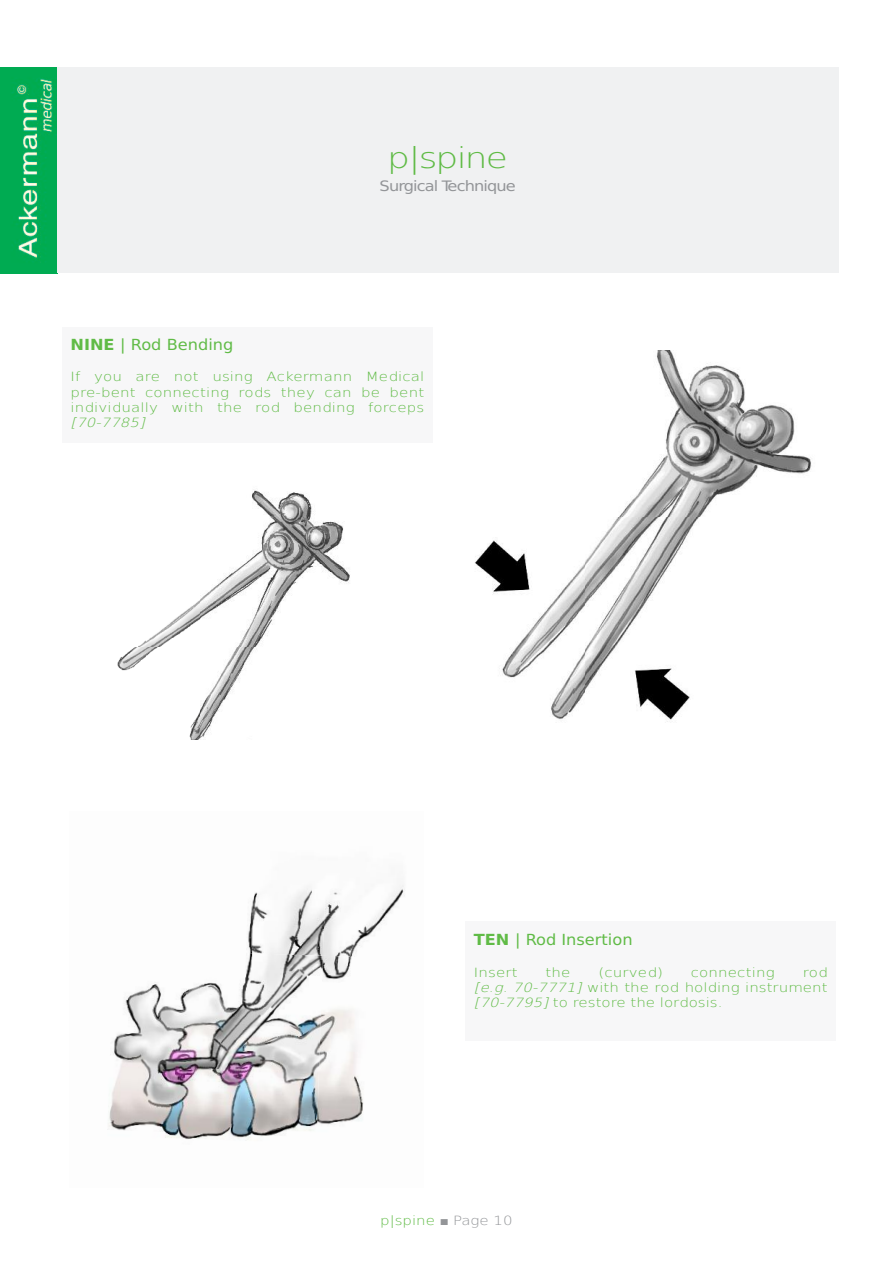
<style>
.page{position:relative;width:893px;height:1263px;background:#fff}
.page>*{position:absolute;margin:0;border:0;box-sizing:border-box;transform-origin:0 0}
.t1{font:200 28.8px "DejaVu Sans";letter-spacing:-.05em;color:#60bb46;scale:1.25 1}
.t2{font:15.3px "DejaVu Sans Condensed";color:#60bb46;scale:1.18 1}
.t3{font:14.4px "DejaVu Sans Condensed";letter-spacing:-.05em;color:#939598;scale:1.25 1}
.t4{font:200 12.75px/15.3px "DejaVu Sans";letter-spacing:.01em;color:#60bb46;text-align:justify;scale:1.18 1}
.t5{font:italic 200 12.75px "DejaVu Sans";color:#60bb46;scale:1.18 1}
.s1{font-weight:700}
.s2{font-style:italic}
.s3{font-family:"Arial";font-weight:400;color:#939598}
.s4{color:#939598}
</style>
<div class="page">
<img style="left:0;top:67px;width:57px;height:206px">
<div style="left:57px;top:67px;width:781px;height:206px;background:#f0f1f2"></div>
<img style="left:247px;top:888px;width:76px;height:60px">
<img style="left:323px;top:885px;width:82px;height:71px">
<img style="left:108px;top:948px;width:215px;height:192px">
<img style="left:315px;top:956px;width:49px;height:184px">
<div style="left:466px;top:921px;width:370px;height:120px;background:#f7f7f8"></div>
<div style="left:62px;top:327px;width:370px;height:116px;background:#f7f7f8"></div>
<img style="left:475px;top:351px;width:337px;height:371px">
<img style="left:117px;top:490px;width:233px;height:250px">
<h1 class="t1" style="left:387px;top:141px;width:98px">p|spine</h1>
<p class="t3" style="left:380px;top:178px;width:110px">Surgical Technique</p>
<p class="t2" style="left:70px;top:335px;width:140px"><span class="s1">NINE</span> | Rod Bending</p>
<p class="t4" style="left:70px;top:369px;width:301px">If you are not using Ackermann Medical pre-bent connecting rods they can be bent individually with the rod bending forceps</p>
<p class="t5" style="left:70px;top:415px;width:68px">[70-7785]</p>
<p class="t2" style="left:474px;top:930px;width:136px"><span class="s1">TEN</span> | Rod Insertion</p>
<p class="t4" style="left:474px;top:964px;width:39px">Insert</p>
<p class="t4" style="left:546px;top:964px;width:23px">the</p>
<p class="t4" style="left:598px;top:964px;width:56px">(curved)</p>
<p class="t4" style="left:691px;top:964px;width:73px">connecting</p>
<p class="t4" style="left:474px;top:964px;width:301px;text-indent:329px">rod <span class="s2">[e.g.70-7771]</span>with the rod holding instrument <span class="s2">[70-7795]</span>to restore the lordosis.</p>
<p class="t4" style="left:380px;top:1212px;width:114px">p|spine <span class="s3">■</span> <span class="s4">Page 10</span></p>
</div>
